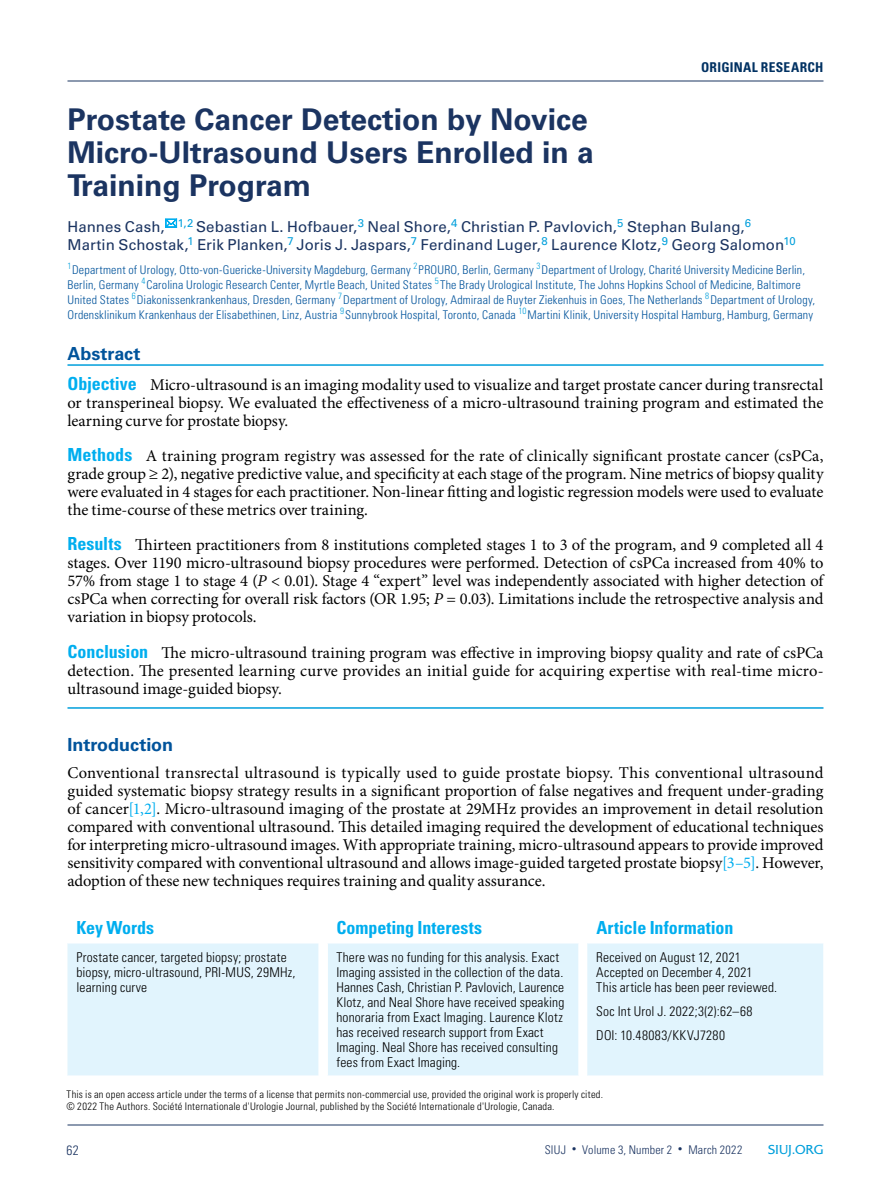
<style>
.page{position:relative;width:891px;height:1188px;background:#fff}
.page>*{position:absolute;margin:0;border:0;box-sizing:border-box;transform-origin:0 0}
.t1{font:700 30px/33px "Univers LT Std";color:#1b3461}
.t2{font:700 condensed 18px "Univers LT Std";color:#00aeef}
.t3{font:700 18px "Univers LT Std";letter-spacing:-.005em;color:#00539b}
.t4{font:16.5px/18px "Minion Pro";color:#000;text-align:justify}
.t5{font:15px/18px "Univers LT Std";letter-spacing:.005em;color:#1b3461}
.t6{font:300 condensed 13.5px/15px "Univers LT Std";letter-spacing:.015em;color:#000}
.t7{font:700 condensed 13.5px "Univers LT Std";letter-spacing:.02em;color:#003162}
.t8{font:500 13.5px "Alexon RR";letter-spacing:.015em;color:#009fdb}
.t9{font:300 condensed 13.5px "Univers LT Std";color:#1b3461}
.t10{font:300 condensed 12px/15px "Univers LT Std";letter-spacing:.015em;color:#00539b}
.t11{font:300 condensed 12px "Univers LT Std";letter-spacing:.015em;color:#1b3461}
.t12{font:300 condensed 10.5px/12px "Univers LT Std";letter-spacing:.02em;color:#000}
.s1{font-family:"Univers LT Std";font-weight:700;font-stretch:condensed;font-size:18px;color:#00aeef}
.s2{font-style:italic}
.s3{color:#00aeef}
.s4{font-size:9px}
</style>
<div class="page">
<div style="left:68px;top:944px;width:755px;height:132px;background:#e1f4fd"></div>
<hr style="left:327px;top:943px;width:1px;height:133px;background:#fff">
<hr style="left:68px;top:1125px;width:756px;height:1px;background:#1b3461">
<hr style="left:68px;top:81px;width:756px;height:1px;background:#1b3461">
<hr style="left:68px;top:364px;width:756px;height:2px;background:#009fdb">
<hr style="left:68px;top:707px;width:756px;height:2px;background:#009fdb">
<svg style="left:166px;top:219px;width:11px;height:8px"></svg>
<p class="t7" style="left:701px;top:59px;width:124px">ORIGINAL RESEARCH</p>
<h1 class="t1" style="left:68px;top:103px;width:528px">Prostate Cancer Detection by Novice<br>Micro-Ultrasound Users Enrolled in a<br>Training Program</h1>
<p class="t5" style="left:67px;top:217px;width:730px">Hannes Cash, <sup>1,2</sup> Sebastian L. Hofbauer,<sup>3</sup> Neal Shore,<sup>4</sup> Christian P. Pavlovich,<sup>5</sup> Stephan Bulang,<sup>6<br></sup>Martin Schostak,<sup>1</sup> Erik Planken,<sup>7</sup> Joris J. Jaspars,<sup>7</sup> Ferdinand Luger,<sup>8</sup> Laurence Klotz,<sup>9</sup> Georg Salomon<sup>10</sup></p>
<p class="t10" style="left:67px;top:262px;width:749px"><sup>1</sup>Department of Urology, Otto-von-Guericke-University Magdeburg, Germany <sup>2</sup>PROURO, Berlin, Germany <sup>3</sup>Department of Urology, Charité University Medicine Berlin, Berlin, Germany <sup>4</sup>Carolina Urologic Research Center, Myrtle Beach, United States <sup>5</sup>The Brady Urological Institute, The Johns Hopkins School of Medicine, Baltimore United States <sup>6</sup>Diakonissenkrankenhaus, Dresden, Germany <sup>7</sup>Department of Urology, Admiraal de Ruyter Ziekenhuis in Goes, The Netherlands <sup>8</sup>Department of Urology, Ordensklinikum Krankenhaus der Elisabethinen, Linz, Austria <sup>9</sup>Sunnybrook Hospital, Toronto, Canada <sup>10</sup>Martini Klinik, University Hospital Hamburg, Hamburg, Germany</p>
<p class="t3" style="left:68px;top:343px;width:75px">Abstract</p>
<p class="t4" style="left:68px;top:376px;width:758px"><span class="s1">Objective</span> Micro-ultrasound is an imaging modality used to visualize and target prostate cancer during transrectal or transperineal biopsy. We evaluated the effectiveness of a micro-ultrasound training program and estimated the learning curve for prostate biopsy.</p>
<p class="t4" style="left:67px;top:447px;width:758px"><span class="s1">Methods</span> A training program registry was assessed for the rate of clinically significant prostate cancer (csPCa, grade group ≥ 2), negative predictive value, and specificity at each stage of the program. Nine metrics of biopsy quality were evaluated in 4 stages for each practitioner. Non-linear fitting and logistic regression models were used to evaluate the time-course of these metrics over training.</p>
<p class="t4" style="left:68px;top:536px;width:758px"><span class="s1">Results</span> Thirteen practitioners from 8 institutions completed stages 1 to 3 of the program, and 9 completed all 4 stages. Over 1190 micro-ultrasound biopsy procedures were performed. Detection of csPCa increased from 40% to 57% from stage 1 to stage 4 (<span class="s2">P</span> &lt; 0.01). Stage 4 “expert” level was independently associated with higher detection of csPCa when correcting for overall risk factors (OR 1.95; <span class="s2">P</span> = 0.03). Limitations include the retrospective analysis and variation in biopsy protocols.</p>
<p class="t4" style="left:68px;top:644px;width:758px"><span class="s1">Conclusion</span> The micro-ultrasound training program was effective in improving biopsy quality and rate of csPCa detection. The presented learning curve provides an initial guide for acquiring expertise with real-time micro&shy;ultrasound image-guided biopsy.</p>
<p class="t3" style="left:68px;top:735px;width:107px">Introduction</p>
<p class="t4" style="left:68px;top:764px;width:758px">Conventional transrectal ultrasound is typically used to guide prostate biopsy. This conventional ultrasound guided systematic biopsy strategy results in a significant proportion of false negatives and frequent under-grading of cancer<span class="s3">[1,2]</span>. Micro-ultrasound imaging of the prostate at 29MHz provides an improvement in detail resolution compared with conventional ultrasound. This detailed imaging required the development of educational techniques for interpreting micro-ultrasound images. With appropriate training, micro-ultrasound appears to provide improved sensitivity compared with conventional ultrasound and allows image-guided targeted prostate biopsy<span class="s3">[3–5]</span>. However, adoption of these new techniques requires training and quality assurance.</p>
<p class="t2" style="left:76px;top:916px;width:79px">Key Words</p>
<p class="t2" style="left:336px;top:916px;width:147px">Competing Interests</p>
<p class="t2" style="left:596px;top:916px;width:139px">Article Information</p>
<p class="t6" style="left:76px;top:950px;width:221px">Prostate cancer, targeted biopsy; prostate biopsy, micro-ultrasound, PRI-MUS, 29MHz, learning curve</p>
<p class="t6" style="left:336px;top:950px;width:229px">There was no funding for this analysis. Exact Imaging assisted in the collection of the data.<br>Hannes Cash, Christian P. Pavlovich, Laurence Klotz, and Neal Shore have received speaking honoraria from Exact Imaging. Laurence Klotz has received research support from Exact Imaging. Neal Shore has received consulting fees from Exact Imaging.</p>
<p class="t6" style="left:596px;top:950px;width:182px">Received on August 12, 2021<br>Accepted on December 4, 2021<br>This article has been peer reviewed.</p>
<p class="t6" style="left:596px;top:999px;width:158px;line-height:24px">Soc Int Urol J. 2022;3(2):62–68<br>DOI: 10.48083/KKVJ7280</p>
<p class="t12" style="left:67px;top:1088px;width:538px">This is an open access article under the terms of a license that permits non-commercial use, provided the original work is properly cited. © 2022 The Authors. Société Internationale d'Urologie Journal, published by the Société Internationale d'Urologie, Canada.</p>
<p class="t9" style="left:67px;top:1142px;width:14px">62</p>
<p class="t11" style="left:545px;top:1142px;width:199px">SIUJ <span class="s4">•</span> Volume 3, Number 2 <span class="s4">•</span> March 2022</p>
<p class="t8" style="left:768px;top:1142px;width:57px">SIUJ.ORG</p>
</div>
